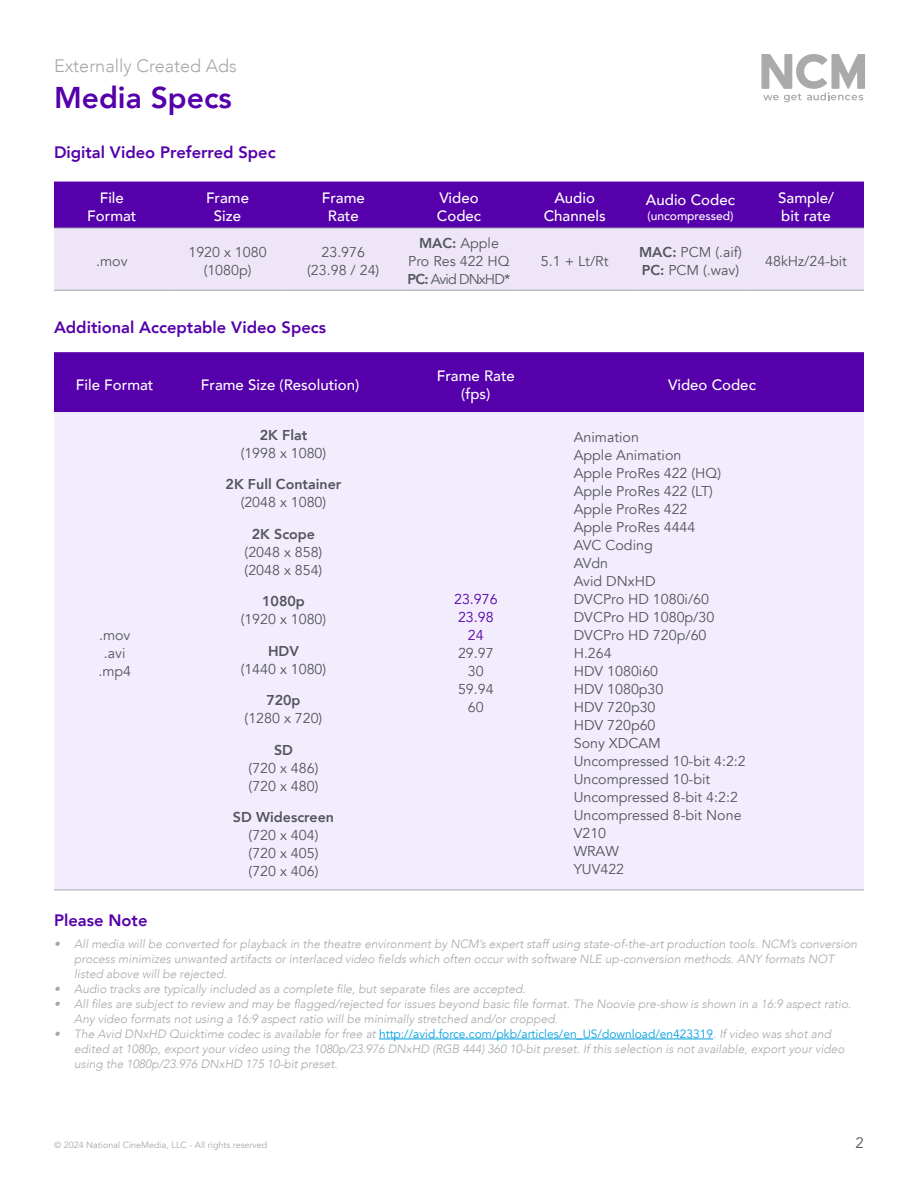
<style>
.page{position:relative;width:918px;height:1188px;background:#fff}
.page>*{position:absolute;margin:0;border:0;box-sizing:border-box;transform-origin:0 0}
.t1{font:800 30px "Avenir";color:#50a}
.t2{font:300 18px "Avenir";color:#a5a7aa}
.t3{font:800 16.5px "Avenir";color:#50a}
.t4{font:500 15px/18px "Avenir";color:#fff;text-align:center}
.t5{font:15px "Avenir";color:#52555b}
.t6{font:14.25px/18px "Avenir";color:#52555b;text-align:center}
.t7{font:800 14.25px "Avenir";color:#52555b}
.t8{font:14.25px/18px "Avenir";color:#50a;text-align:center}
.t9{font:italic 300 12px/15px "Avenir";color:#a5a7aa}
.t10{font:500 12px "Avenir";color:#fff}
.t11{font:9px "Avenir";color:#a5a7aa}
.s1{font-weight:800}
.s2{font-weight:400;font-style:normal;color:#00a0df}
</style>
<div class="page">
<svg style="left:761px;top:54px;width:104px;height:48px"></svg>
<hr style="left:379px;top:1039px;width:334px;height:1px;background:#00a0df">
<div style="left:54px;top:182px;width:810px;height:46px;background:#50a"></div>
<div style="left:54px;top:229px;width:810px;height:61px;background:#eee6f7"></div>
<hr style="left:54px;top:228px;width:116px;height:1px;background:#a5a7aa">
<hr style="left:170px;top:228px;width:115px;height:1px;background:#a5a7aa">
<hr style="left:285px;top:228px;width:116px;height:1px;background:#a5a7aa">
<hr style="left:401px;top:228px;width:116px;height:1px;background:#a5a7aa">
<hr style="left:517px;top:228px;width:116px;height:1px;background:#a5a7aa">
<hr style="left:633px;top:228px;width:115px;height:1px;background:#a5a7aa">
<hr style="left:748px;top:228px;width:116px;height:1px;background:#a5a7aa">
<hr style="left:54px;top:290px;width:116px;height:1px;background:#a5a7aa">
<hr style="left:170px;top:290px;width:115px;height:1px;background:#a5a7aa">
<hr style="left:285px;top:290px;width:116px;height:1px;background:#a5a7aa">
<hr style="left:401px;top:290px;width:116px;height:1px;background:#a5a7aa">
<hr style="left:517px;top:290px;width:116px;height:1px;background:#a5a7aa">
<hr style="left:633px;top:290px;width:115px;height:1px;background:#a5a7aa">
<hr style="left:748px;top:290px;width:116px;height:1px;background:#a5a7aa">
<div style="left:54px;top:352px;width:810px;height:60px;background:#50a"></div>
<div style="left:54px;top:412px;width:810px;height:478px;background:#f3ecfc"></div>
<hr style="left:54px;top:890px;width:122px;height:1px;background:#a5a7aa">
<hr style="left:176px;top:890px;width:216px;height:1px;background:#a5a7aa">
<hr style="left:392px;top:890px;width:168px;height:1px;background:#a5a7aa">
<hr style="left:560px;top:890px;width:304px;height:1px;background:#a5a7aa">
<h2 class="t2" style="left:54px;top:55px;width:184px">Externally Created Ads</h2>
<h1 class="t1" style="left:54px;top:74px;width:179px">Media Specs</h1>
<h3 class="t3" style="left:54px;top:140px;width:223px">Digital Video Preferred Spec</h3>
<p class="t4" style="left:87px;top:188px;width:51px">File<br>Format</p>
<p class="t4" style="left:206px;top:188px;width:45px">Frame<br>Size</p>
<p class="t4" style="left:322px;top:188px;width:45px">Frame<br>Rate</p>
<p class="t4" style="left:437px;top:188px;width:46px;text-align:left">Video<br>Codec</p>
<p class="t4" style="left:544px;top:188px;width:63px">Audio<br>Channels</p>
<p class="t4" style="left:646px;top:190px;width:90px">Audio Codec</p>
<p class="t10" style="left:647px;top:205px;width:88px">(uncompressed)</p>
<p class="t4" style="left:778px;top:188px;width:57px;text-align:left">Sample/ bit rate</p>
<p class="t6" style="left:96px;top:253px;width:33px">.mov</p>
<p class="t6" style="left:188px;top:244px;width:80px">1920 x 1080 (1080p)</p>
<p class="t6" style="left:307px;top:244px;width:74px">23.976 (23.98 / 24)</p>
<p class="t6" style="left:408px;top:235px;width:104px"><span class="s1">MAC:</span> Apple<br>Pro Res 422 HQ<br><span class="s1">PC:</span> Avid DNxHD*</p>
<h3 class="t3" style="left:54px;top:314px;width:274px">Additional Acceptable Video Specs</h3>
<p class="t6" style="left:541px;top:253px;width:69px">5.1 + Lt/Rt</p>
<p class="t6" style="left:639px;top:244px;width:104px;text-align:left"><span class="s1">MAC:</span> PCM (.aif)<br><span class="s1">PC:</span> PCM (.wav)</p>
<p class="t6" style="left:765px;top:253px;width:83px">48kHz/24-bit</p>
<p class="t4" style="left:76px;top:375px;width:79px">File Format</p>
<p class="t4" style="left:201px;top:375px;width:160px">Frame Size (Resolution)</p>
<p class="t4" style="left:437px;top:366px;width:80px">Frame Rate (fps)</p>
<p class="t4" style="left:668px;top:375px;width:89px">Video Codec</p>
<p class="t6" style="left:98px;top:627px;width:34px">.mov .avi .mp4</p>
<p class="t7" style="left:260px;top:424px;width:49px">2K Flat</p>
<p class="t6" style="left:241px;top:444px;width:87px">(1998 x 1080)</p>
<p class="t7" style="left:226px;top:473px;width:117px">2K Full Container</p>
<p class="t6" style="left:241px;top:494px;width:87px">(2048 x 1080)</p>
<p class="t7" style="left:252px;top:523px;width:65px">2K Scope</p>
<p class="t6" style="left:245px;top:543px;width:79px;text-align:left">(2048 x 858) (2048 x 854)</p>
<p class="t7" style="left:262px;top:590px;width:44px">1080p</p>
<p class="t6" style="left:241px;top:611px;width:87px">(1920 x 1080)</p>
<p class="t7" style="left:268px;top:640px;width:32px">HDV</p>
<p class="t6" style="left:241px;top:660px;width:87px">(1440 x 1080)</p>
<p class="t7" style="left:266px;top:689px;width:36px">720p</p>
<p class="t6" style="left:245px;top:710px;width:79px">(1280 x 720)</p>
<p class="t7" style="left:274px;top:739px;width:20px">SD</p>
<p class="t6" style="left:249px;top:759px;width:71px;text-align:left">(720 x 486) (720 x 480)</p>
<p class="t7" style="left:233px;top:806px;width:103px">SD Widescreen</p>
<p class="t6" style="left:249px;top:827px;width:71px;text-align:justify">(720 x 404) (720 x 405) (720 x 406)</p>
<p class="t8" style="left:454px;top:591px;width:45px">23.976<br>23.98<br>24</p>
<p class="t6" style="left:458px;top:645px;width:37px">29.97<br>30<br>59.94<br>60</p>
<p class="t6" style="left:574px;top:429px;width:174px;text-align:left">Animation<br>Apple Animation<br>Apple ProRes 422 (HQ)<br>Apple ProRes 422 (LT)<br>Apple ProRes 422<br>Apple ProRes 4444<br>AVC Coding<br>AVdn<br>Avid DNxHD<br>DVCPro HD 1080i/60<br>DVCPro HD 1080p/30<br>DVCPro HD 720p/60<br>H.264<br>HDV 1080i60<br>HDV 1080p30<br>HDV 720p30<br>HDV 720p60<br>Sony XDCAM<br>Uncompressed 10-bit 4:2:2<br>Uncompressed 10-bit<br>Uncompressed 8-bit 4:2:2<br>Uncompressed 8-bit None<br>V210<br>WRAW<br>YUV422</p>
<h3 class="t3" style="left:54px;top:908px;width:95px">Please Note</h3>
<p class="t9" style="left:74px;top:936px;width:785px;text-indent:-20px">• All media will be converted for playback in the theatre environment by NCM’s expert staff using state-of-the-art production tools. NCM’s conversion process minimizes unwanted artifacts or interlaced video fields which often occur with software NLE up-conversion methods. ANY formats NOT listed above will be rejected.</p>
<p class="t9" style="left:54px;top:981px;width:473px">• Audio tracks are typically included as a complete file, but separate files are accepted.</p>
<p class="t9" style="left:74px;top:996px;width:779px;text-indent:-20px">• All files are subject to review and may be flagged/rejected for issues beyond basic file format. The Noovie pre-show is shown in a 16:9 aspect ratio.<br>Any video formats not using a 16:9 aspect ratio will be minimally stretched and/or cropped.</p>
<p class="t9" style="left:74px;top:1026px;width:772px;text-indent:-20px">• The Avid DNxHD Quicktime codec is available for free at <span class="s2">http://avid.force.com/pkb/articles/en_US/download/en423319</span>. If video was shot and edited at 1080p, export your video using the 1080p/23.976 DNxHD (RGB 444) 360 10-bit preset. If this selection is not available, export your video using the 1080p/23.976 DNxHD 175 10-bit preset.</p>
<p class="t11" style="left:54px;top:1139px;width:215px">© 2024 National CineMedia, LLC - All rights reserved</p>
<p class="t5" style="left:856px;top:1133px;width:10px">2</p>
</div>
